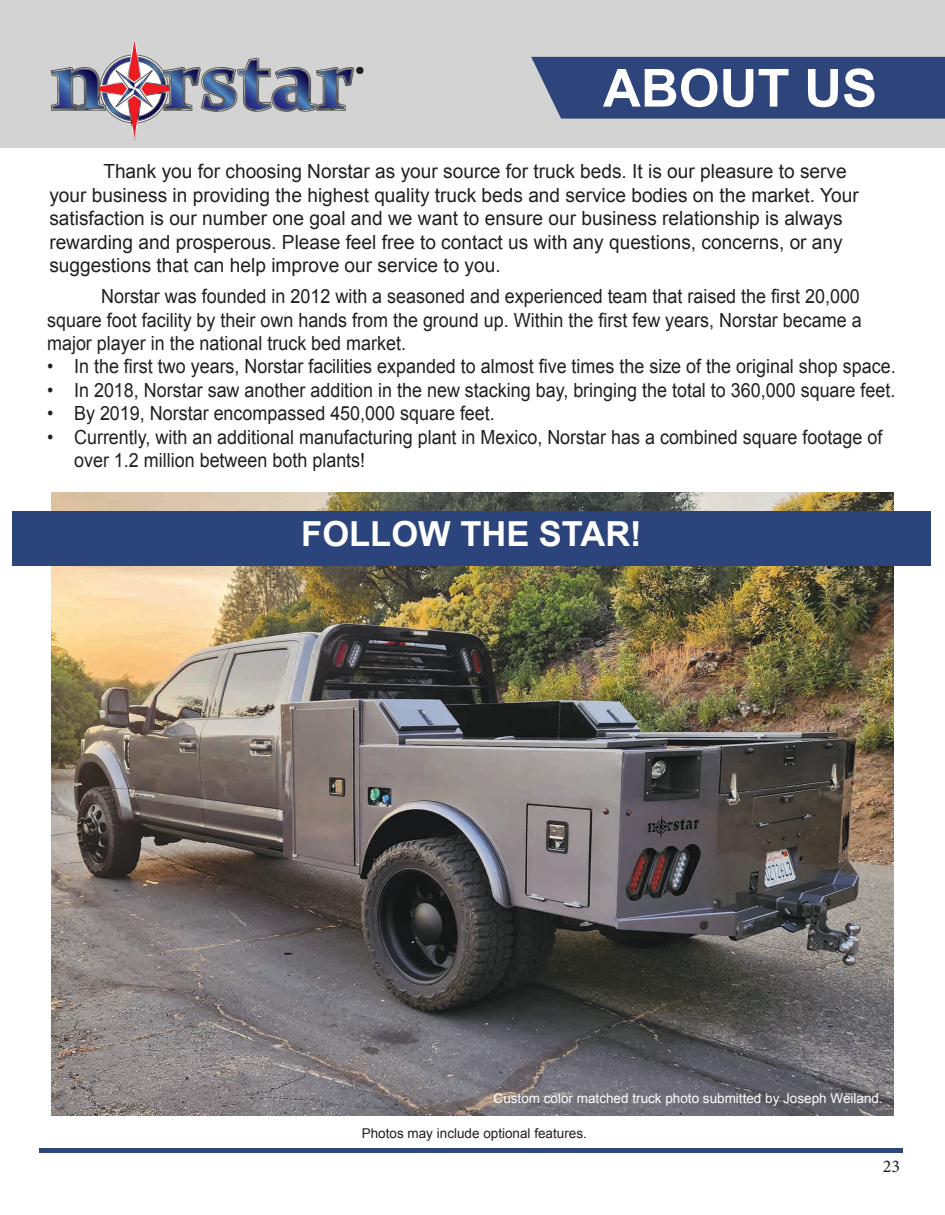
<style>
.page{position:relative;width:945px;height:1215px;background:#fff}
.page>*{position:absolute;margin:0;border:0;box-sizing:border-box;transform-origin:0 0}
.t1{font:700 52.5px "Arial";color:#fff}
.t2{font:700 34.5px "Arial";color:#fff}
.t3{font:19.5px/23.4px "Arial";color:#231f20;text-align:justify;scale:.92 1}
.t4{font:19.5px/23.4px "Arial";color:#231f20}
.t5{font:18px "Minion Pro";color:#231f20}
.t6{font:13.5px "Arial";color:#fff}
.t7{font:13.5px "Arial";color:#231f20}
</style>
<div class="page">
<div style="left:0;top:0;width:945px;height:148px;background:#d3d3d3"></div>
<div style="left:531px;top:57px;width:414px;height:62px;background:#2e457b"></div>
<hr style="left:39px;top:1149px;width:864px;height:4px;background:#2e457b">
<svg style="left:51px;top:41px;width:312px;height:99px"></svg>
<img style="left:52px;top:492px;width:841px;height:624px">
<div style="left:12px;top:511px;width:919px;height:55px;background:#2c447c"></div>
<p class="t1" style="left:603px;top:54px;width:276px">ABOUT US</p>
<p class="t4" style="left:49px;top:160px;width:811px;text-indent:54px">Thank you for choosing Norstar as your source for truck beds. It is our pleasure to serve your business in providing the highest quality truck beds and service bodies on the market. Your satisfaction is our number one goal and we want to ensure our business relationship is always rewarding and prosperous. Please feel free to contact us with any questions, concerns, or any suggestions that can help improve our service to you.</p>
<p class="t3" style="left:47px;top:285px;width:887px;text-indent:54px">Norstar was founded in 2012 with a seasoned and experienced team that raised the first 20,000 square foot facility by their own hands from the ground up. Within the first few years, Norstar became a major player in the national truck bed market.</p>
<p class="t3" style="left:47px;top:355px;width:924px">• In the first two years, Norstar facilities expanded to almost five times the size of the original shop space.</p>
<p class="t3" style="left:47px;top:378px;width:924px">• In 2018, Norstar saw another addition in the new stacking bay, bringing the total to 360,000 square feet.</p>
<p class="t3" style="left:47px;top:402px;width:488px">• By 2019, Norstar encompassed 450,000 square feet.</p>
<p class="t3" style="left:74px;top:425px;width:880px;text-indent:-27px">• Currently, with an additional manufacturing plant in Mexico, Norstar has a combined square footage of over 1.2 million between both plants!</p>
<h2 class="t2" style="left:301px;top:511px;width:342px">FOLLOW THE STAR!</h2>
<p class="t6" style="left:494px;top:1090px;width:391px">Custom color matched truck photo submitted by Joseph Weiland.</p>
<p class="t7" style="left:362px;top:1124px;width:227px">Photos may include optional features.</p>
<p class="t5" style="left:883px;top:1154px;width:19px">23</p>
</div>
